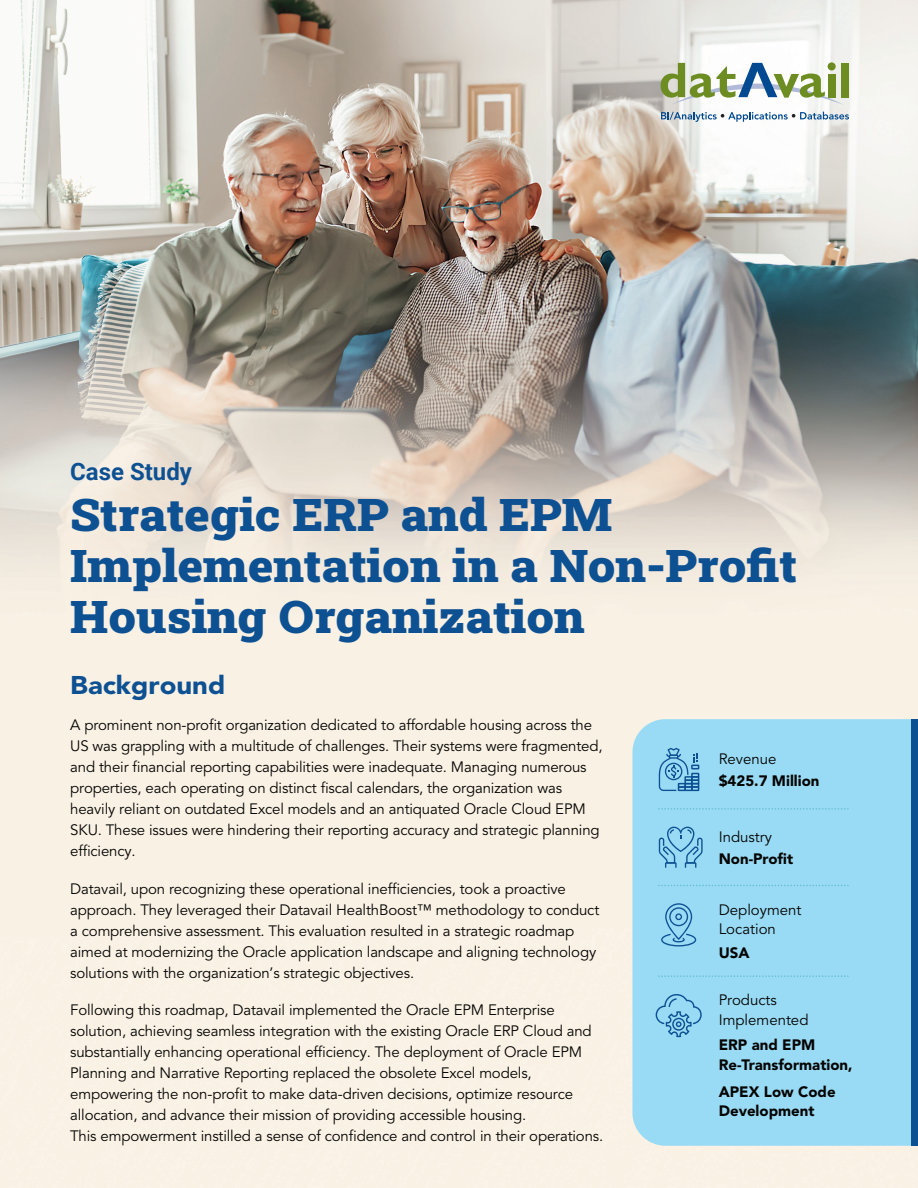
<style>
.page{position:relative;width:918px;height:1188px;background:#fff}
.page>*{position:absolute;margin:0;border:0;box-sizing:border-box;transform-origin:0 0}
.t1{font:900 45px/51px "Roboto Slab";color:#0d5193;scale:1.08 1}
.t2{font:900 25.5px "Avenir LT Std";color:#0e5192;scale:1.08 1}
.t3{font:700 24px "Roboto";color:#0d5193}
.t4{font:15px/21px "Avenir LT Std";letter-spacing:-.01em;color:#040503}
.t5{font:900 15px/19.5px "Avenir LT Std";color:#040503}
</style>
<div class="page">
<img style="left:0;top:0;width:918px;height:1188px">
<svg style="left:661px;top:63px;width:183px;height:42px"></svg>
<div style="left:828px;top:62px;width:8px;height:8px;background:#6c8a1f;border-radius:50%"></div>
<div style="left:828px;top:74px;width:7px;height:23px;background:#6d8d23"></div>
<div style="left:842px;top:63px;width:7px;height:34px;background:#6d8d23"></div>
<svg style="left:661px;top:112px;width:188px;height:10px"></svg>
<div style="left:632px;top:719px;width:279px;height:427px;background:#99daf5"></div>
<svg style="left:659px;top:748px;width:40px;height:43px;background:#6fb1d8"></svg>
<div style="left:691px;top:773px;width:8px;height:5px;border:2px solid #0d5193"></div>
<div style="left:684px;top:776px;width:9px;height:5px;border:2px solid #0d5193"></div>
<svg style="left:661px;top:903px;width:35px;height:43px;background:#7abcdf"></svg>
<svg style="left:656px;top:994px;width:46px;height:43px;background:#7ec0e2"></svg>
<svg style="left:659px;top:827px;width:44px;height:41px;background:#7bbde0"></svg>
<svg style="left:659px;top:808px;width:190px;height:2px"></svg>
<svg style="left:659px;top:885px;width:190px;height:1px"></svg>
<svg style="left:659px;top:975px;width:190px;height:2px"></svg>
<div style="left:911px;top:719px;width:7px;height:427px;background:#0d5193"></div>
<h3 class="t3" style="left:70px;top:454px;width:123px">Case Study</h3>
<h1 class="t1" style="left:70px;top:488px;width:675px">Strategic ERP and EPM<br>Implementation in a Non-Profit<br>Housing Organization</h1>
<h2 class="t2" style="left:70px;top:670px;width:145px">Background</h2>
<p class="t4" style="left:70px;top:715px;width:534px">A prominent non-profit organization dedicated to affordable housing across the US was grappling with a multitude of challenges. Their systems were fragmented, and their financial reporting capabilities were inadequate. Managing numerous properties, each operating on distinct fiscal calendars, the organization was heavily reliant on outdated Excel models and an antiquated Oracle Cloud EPM SKU. These issues were hindering their reporting accuracy and strategic planning efficiency.</p>
<p class="t4" style="left:70px;top:879px;width:531px">Datavail, upon recognizing these operational inefficiencies, took a proactive approach. They leveraged their Datavail HealthBoost™ methodology to conduct a comprehensive assessment. This evaluation resulted in a strategic roadmap aimed at modernizing the Oracle application landscape and aligning technology solutions with the organization’s strategic objectives.</p>
<p class="t4" style="left:70px;top:1000px;width:535px">Following this roadmap, Datavail implemented the Oracle EPM Enterprise solution, achieving seamless integration with the existing Oracle ERP Cloud and substantially enhancing operational efficiency. The deployment of Oracle EPM Planning and Narrative Reporting replaced the obsolete Excel models, empowering the non-profit to make data-driven decisions, optimize resource allocation, and advance their mission of providing accessible housing.<br>This empowerment instilled a sense of confidence and control in their operations.</p>
<p class="t4" style="left:719px;top:749px;width:59px">Revenue</p>
<p class="t5" style="left:719px;top:771px;width:102px">$425.7 Million</p>
<p class="t4" style="left:719px;top:826px;width:55px">Industry</p>
<p class="t5" style="left:719px;top:849px;width:76px">Non-Profit</p>
<p class="t4" style="left:719px;top:900px;width:84px;line-height:19.5px">Deployment<br>Location</p>
<p class="t5" style="left:719px;top:943px;width:32px">USA</p>
<p class="t4" style="left:719px;top:991px;width:91px;line-height:19.5px">Products<br>Implemented</p>
<p class="t5" style="left:719px;top:1035px;width:135px">ERP and EPM<br>Re-Transformation,</p>
<p class="t5" style="left:719px;top:1082px;width:118px">APEX Low Code<br>Development</p>
</div>
